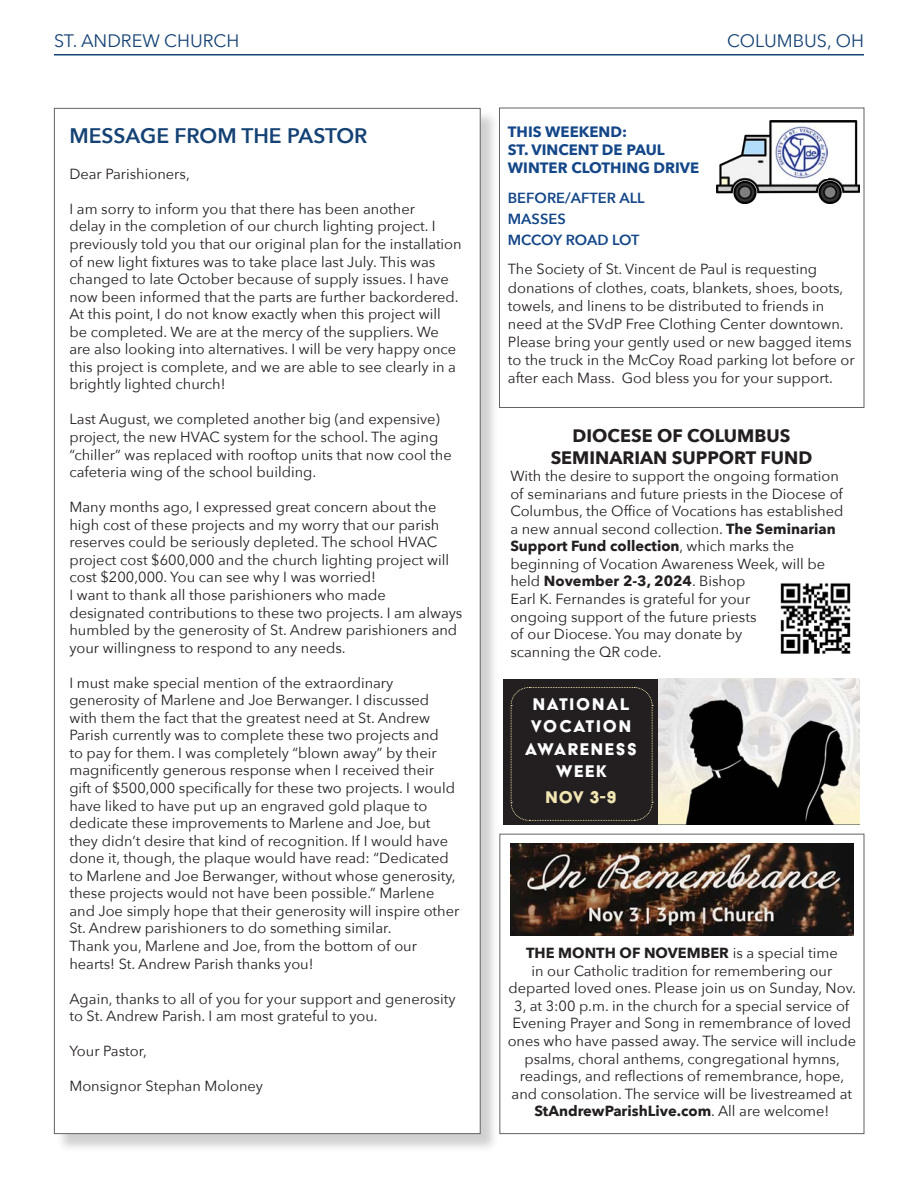
<style>
.page{position:relative;width:918px;height:1188px;background:#fff}
.page>*{position:absolute;margin:0;border:0;box-sizing:border-box;transform-origin:0 0}
.t1{font:600 21px "Avenir Next";color:#144274}
.t2{font:19.5px/22.5px "Acier BAT Text Solid";letter-spacing:.08em;color:#fff}
.t3{font:19.5px "Acier BAT Text Solid";color:#f1e5b2}
.t4{font:700 18px "Avenir Next";color:#231f20}
.t5{font:18px "Avenir Next";color:#144274}
.t6{font:700 15px/18px "Avenir Next";color:#144789}
.t7{font:14.7px/17.5px "Avenir Next";color:#231f20}
.t8{font:600 14.7px/21px "Avenir Next";color:#144789}
.s1{font-weight:700}
</style>
<div class="page">
<hr style="left:54px;top:54px;width:810px;height:2px;background:#144274">
<div style="left:56px;top:110px;width:443px;height:1042px;background:#636366;opacity:.3"></div>
<div style="left:54px;top:108px;width:427px;height:1026px;background:#fff;border:1px solid #636366"></div>
<img style="left:716px;top:121px;width:143px;height:83px">
<img style="left:776px;top:127px;width:52px;height:51px">
<div style="left:499px;top:108px;width:365px;height:300px;border:1px solid #636366"></div>
<img style="left:510px;top:843px;width:343px;height:92px">
<div style="left:499px;top:834px;width:365px;height:300px;border:1px solid #636366"></div>
<img style="left:780px;top:583px;width:71px;height:71px">
<div style="left:503px;top:679px;width:357px;height:145px;background:#231f20"></div>
<img style="left:658px;top:679px;width:202px;height:145px">
<svg style="left:510px;top:687px;width:143px;height:134px"></svg>
<p class="t5" style="left:54px;top:25px;width:187px">ST. ANDREW CHURCH</p>
<p class="t5" style="left:727px;top:26px;width:138px">COLUMBUS, OH</p>
<p class="t1" style="left:69px;top:117px;width:300px">MESSAGE FROM THE PASTOR</p>
<p class="t6" style="left:508px;top:122px;width:121px">THIS WEEKEND:</p>
<p class="t6" style="left:508px;top:140px;width:193px">ST. VINCENT DE PAUL<br>WINTER CLOTHING DRIVE</p>
<p class="t8" style="left:508px;top:187px;width:138px">BEFORE/AFTER ALL<br>MASSES</p>
<p class="t8" style="left:508px;top:229px;width:133px">MCCOY ROAD LOT</p>
<p class="t7" style="left:508px;top:260px;width:348px;line-height:18px">The Society of St. Vincent de Paul is requesting donations of clothes, coats, blankets, shoes, boots, towels, and linens to be distributed to friends in need at the SVdP Free Clothing Center downtown.<br>Please bring your gently used or new bagged items to the truck in the McCoy Road parking lot before or after each Mass. God bless you for your support.</p>
<p class="t7" style="left:69px;top:164px;width:122px">Dear Parishioners,</p>
<p class="t7" style="left:69px;top:199px;width:394px">I am sorry to inform you that there has been another<br>delay in the completion of our church lighting project. I previously told you that our original plan for the installation of new light fixtures was to take place last July. This was changed to late October because of supply issues. I have now been informed that the parts are further backordered.<br>At this point, I do not know exactly when this project will be completed. We are at the mercy of the suppliers. We are also looking into alternatives. I will be very happy once this project is complete, and we are able to see clearly in a brightly lighted church!</p>
<p class="t7" style="left:69px;top:410px;width:384px">Last August, we completed another big (and expensive) project, the new HVAC system for the school. The aging “chiller” was replaced with rooftop units that now cool the cafeteria wing of the school building.</p>
<p class="t7" style="left:69px;top:498px;width:381px">Many months ago, I expressed great concern about the high cost of these projects and my worry that our parish reserves could be seriously depleted. The school HVAC project cost $600,000 and the church lighting project will cost $200,000. You can see why I was worried!</p>
<p class="t7" style="left:69px;top:585px;width:395px">I want to thank all those parishioners who made designated contributions to these two projects. I am always humbled by the generosity of St. Andrew parishioners and your willingness to respond to any needs.</p>
<p class="t7" style="left:69px;top:673px;width:392px">I must make special mention of the extraordinary generosity of Marlene and Joe Berwanger. I discussed with them the fact that the greatest need at St. Andrew Parish currently was to complete these two projects and<br>to pay for them. I was completely “blown away” by their magnificently generous response when I received their<br>gift of $500,000 specifically for these two projects. I would have liked to have put up an engraved gold plaque to dedicate these improvements to Marlene and Joe, but they didn’t desire that kind of recognition. If I would have done it, though, the plaque would have read: “Dedicated to Marlene and Joe Berwanger, without whose generosity, these projects would not have been possible.” Marlene and Joe simply hope that their generosity will inspire other St. Andrew parishioners to do something similar.<br>Thank you, Marlene and Joe, from the bottom of our hearts! St. Andrew Parish thanks you!</p>
<p class="t7" style="left:69px;top:989px;width:388px">Again, thanks to all of you for your support and generosity to St. Andrew Parish. I am most grateful to you.</p>
<p class="t7" style="left:69px;top:1042px;width:79px">Your Pastor,</p>
<p class="t7" style="left:69px;top:1077px;width:195px">Monsignor Stephan Moloney</p>
<p class="t4" style="left:573px;top:420px;width:219px">DIOCESE OF COLUMBUS</p>
<p class="t4" style="left:551px;top:442px;width:263px">SEMINARIAN SUPPORT FUND</p>
<p class="t7" style="left:510px;top:467px;width:335px">With the desire to support the ongoing formation of seminarians and future priests in the Diocese of Columbus, the Office of Vocations has established a new annual second collection. <span class="s1">The Seminarian Support Fund collection</span>, which marks the beginning of Vocation Awareness Week, will be held <span class="s1">November 2-3, 2024</span>. Bishop<br>Earl K. Fernandes is grateful for your<br>ongoing support of the future priests<br>of our Diocese. You may donate by<br>scanning the QR code.</p>
<p class="t2" style="left:531px;top:692px;width:102px">NATIONAL<br>VOCATION</p>
<p class="t2" style="left:525px;top:737px;width:113px;text-align:center">AWARENESS<br>WEEK</p>
<p class="t3" style="left:545px;top:786px;width:72px">NOV 3-9</p>
<p class="t7" style="left:508px;top:944px;width:350px;text-align:center"><span class="s1">THE MONTH OF NOVEMBER</span> is a special time<br>in our Catholic tradition for remembering our departed loved ones. Please join us on Sunday, Nov.<br>3, at 3:00 p.m. in the church for a special service of Evening Prayer and Song in remembrance of loved ones who have passed away. The service will include psalms, choral anthems, congregational hymns, readings, and reflections of remembrance, hope, and consolation. The service will be livestreamed at <span class="s1">StAndrewParishLive.com</span>. All are welcome!</p>
</div>
